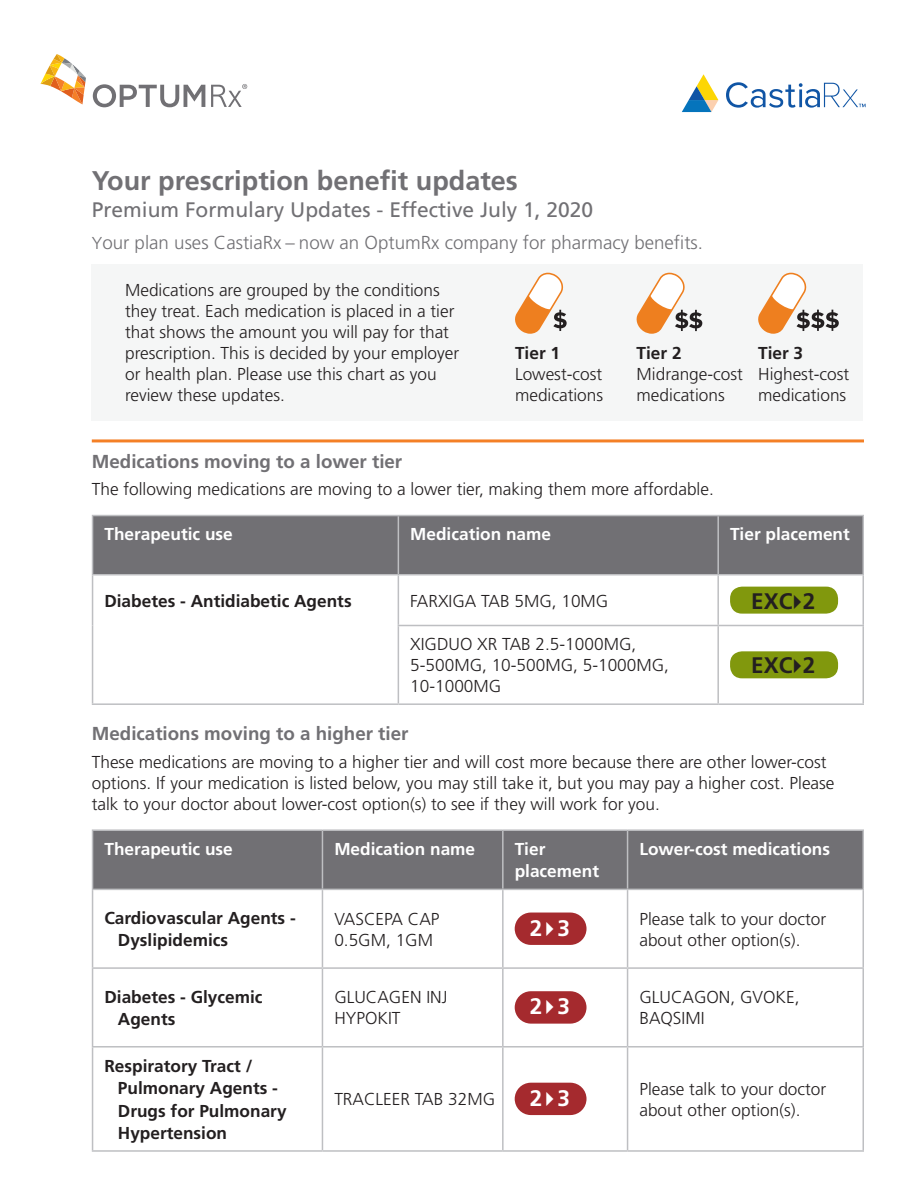
<style>
.page{position:relative;width:918px;height:1188px;background:#fff}
.page>*{position:absolute;margin:0;border:0;box-sizing:border-box;transform-origin:0 0}
.t1{font:700 27px "Frutiger LT Pro";color:#717074}
.t2{font:700 22.5px "Frutiger LT Pro";color:#231f20}
.t3{font:700 22.5px "Frutiger LT Pro";color:#fff}
.t4{font:21px "Frutiger LT Pro";color:#717074}
.t5{font:300 18.75px "Frutiger LT Pro";color:#717074}
.t6{font:700 18.75px "Frutiger LT Pro";color:#717074}
.t7{font:300 17.25px/21px "Frutiger LT Pro";color:#231f20}
.t8{font:700 17.25px/22.5px "Frutiger LT Pro";color:#231f20}
.t9{font:700 17.25px/22.5px "Frutiger LT Pro";color:#fff}
.s1{font-size:17.25px}
</style>
<div class="page">
<div style="left:92px;top:264px;width:771px;height:157px;background:#f5f6f6"></div>
<svg style="left:515px;top:273px;width:52px;height:61px"></svg>
<svg style="left:636px;top:273px;width:66px;height:61px"></svg>
<svg style="left:758px;top:273px;width:81px;height:61px"></svg>
<hr style="left:92px;top:439px;width:772px;height:3px;background:#f48026">
<div style="left:93px;top:516px;width:769px;height:58px;background:#717074"></div>
<hr style="left:92px;top:575px;width:1px;height:51px;background:#bebfc2">
<hr style="left:398px;top:575px;width:1px;height:50px;background:#bebfc2">
<hr style="left:717px;top:575px;width:2px;height:50px;background:#bebfc2">
<hr style="left:862px;top:575px;width:2px;height:50px;background:#bebfc2">
<hr style="left:92px;top:625px;width:1px;height:78px;background:#bebfc2">
<hr style="left:398px;top:625px;width:320px;height:1px;background:#bebfc2">
<hr style="left:398px;top:626px;width:1px;height:77px;background:#bebfc2">
<hr style="left:718px;top:625px;width:146px;height:1px;background:#bebfc2">
<hr style="left:717px;top:626px;width:2px;height:77px;background:#bebfc2">
<hr style="left:862px;top:626px;width:2px;height:77px;background:#bebfc2">
<hr style="left:398px;top:703px;width:320px;height:2px;background:#bebfc2">
<hr style="left:718px;top:703px;width:146px;height:2px;background:#bebfc2">
<hr style="left:92px;top:515px;width:306px;height:1px;background:#bebfc2">
<hr style="left:92px;top:516px;width:1px;height:58px;background:#bebfc2">
<hr style="left:398px;top:515px;width:320px;height:1px;background:#bebfc2">
<hr style="left:398px;top:516px;width:1px;height:58px;background:#bebfc2">
<hr style="left:718px;top:515px;width:146px;height:1px;background:#bebfc2">
<hr style="left:717px;top:516px;width:2px;height:58px;background:#bebfc2">
<hr style="left:862px;top:516px;width:2px;height:58px;background:#bebfc2">
<hr style="left:92px;top:574px;width:306px;height:1px;background:#bebfc2">
<hr style="left:398px;top:574px;width:320px;height:1px;background:#bebfc2">
<hr style="left:718px;top:574px;width:146px;height:1px;background:#bebfc2">
<hr style="left:92px;top:703px;width:306px;height:2px;background:#bebfc2">
<div style="left:730px;top:587px;width:108px;height:27px;background:#81980d;border-radius:12px"></div>
<div style="left:730px;top:651px;width:108px;height:27px;background:#81980d;border-radius:12px"></div>
<div style="left:93px;top:831px;width:769px;height:58px;background:#717074"></div>
<hr style="left:92px;top:890px;width:1px;height:77px;background:#bebfc2">
<hr style="left:322px;top:890px;width:1px;height:77px;background:#bebfc2">
<hr style="left:502px;top:890px;width:2px;height:77px;background:#bebfc2">
<hr style="left:627px;top:890px;width:1px;height:77px;background:#bebfc2">
<hr style="left:862px;top:890px;width:2px;height:77px;background:#bebfc2">
<hr style="left:92px;top:969px;width:1px;height:77px;background:#bebfc2">
<hr style="left:322px;top:967px;width:181px;height:2px;background:#bebfc2">
<hr style="left:322px;top:969px;width:1px;height:77px;background:#bebfc2">
<hr style="left:503px;top:967px;width:125px;height:2px;background:#bebfc2">
<hr style="left:502px;top:969px;width:2px;height:77px;background:#bebfc2">
<hr style="left:628px;top:967px;width:236px;height:2px;background:#bebfc2">
<hr style="left:627px;top:969px;width:1px;height:77px;background:#bebfc2">
<hr style="left:862px;top:969px;width:2px;height:77px;background:#bebfc2">
<hr style="left:322px;top:1046px;width:181px;height:2px;background:#bebfc2">
<hr style="left:503px;top:1046px;width:125px;height:2px;background:#bebfc2">
<hr style="left:502px;top:1048px;width:2px;height:102px;background:#bebfc2">
<hr style="left:628px;top:1046px;width:236px;height:2px;background:#bebfc2">
<hr style="left:627px;top:1048px;width:1px;height:102px;background:#bebfc2">
<hr style="left:862px;top:1048px;width:2px;height:102px;background:#bebfc2">
<hr style="left:322px;top:1150px;width:181px;height:2px;background:#bebfc2">
<hr style="left:503px;top:1150px;width:125px;height:2px;background:#bebfc2">
<hr style="left:628px;top:1150px;width:236px;height:2px;background:#bebfc2">
<hr style="left:92px;top:829px;width:230px;height:2px;background:#bebfc2">
<hr style="left:92px;top:831px;width:1px;height:58px;background:#bebfc2">
<hr style="left:322px;top:829px;width:181px;height:2px;background:#bebfc2">
<hr style="left:322px;top:831px;width:1px;height:58px;background:#bebfc2">
<hr style="left:503px;top:829px;width:125px;height:2px;background:#bebfc2">
<hr style="left:502px;top:831px;width:2px;height:58px;background:#bebfc2">
<hr style="left:628px;top:829px;width:236px;height:2px;background:#bebfc2">
<hr style="left:627px;top:831px;width:1px;height:58px;background:#bebfc2">
<hr style="left:862px;top:831px;width:2px;height:58px;background:#bebfc2">
<hr style="left:92px;top:889px;width:230px;height:1px;background:#bebfc2">
<hr style="left:322px;top:889px;width:181px;height:1px;background:#bebfc2">
<hr style="left:503px;top:889px;width:125px;height:1px;background:#bebfc2">
<hr style="left:628px;top:889px;width:236px;height:1px;background:#bebfc2">
<hr style="left:92px;top:1046px;width:230px;height:2px;background:#bebfc2">
<hr style="left:92px;top:1048px;width:1px;height:102px;background:#bebfc2">
<hr style="left:322px;top:1048px;width:1px;height:102px;background:#bebfc2">
<hr style="left:92px;top:967px;width:230px;height:2px;background:#bebfc2">
<hr style="left:92px;top:1150px;width:230px;height:2px;background:#bebfc2">
<div style="left:515px;top:913px;width:72px;height:32px;background:#a52a2e;border-radius:16px"></div>
<div style="left:515px;top:991px;width:72px;height:33px;background:#a52a2e;border-radius:16px"></div>
<div style="left:515px;top:1083px;width:72px;height:32px;background:#a52a2e;border-radius:16px"></div>
<svg style="left:41px;top:54px;width:45px;height:50px"></svg>
<svg style="left:93px;top:84px;width:112px;height:23px"></svg>
<svg style="left:211px;top:84px;width:36px;height:23px"></svg>
<svg style="left:726px;top:82px;width:140px;height:26px"></svg>
<svg style="left:682px;top:74px;width:36px;height:38px"></svg>
<h1 class="t1" style="left:92px;top:165px;width:428px">Your prescription benefit updates</h1>
<p class="t4" style="left:92px;top:197px;width:503px">Premium Formulary Updates - Effective July 1, 2020</p>
<p class="t5" style="left:92px;top:231px;width:613px"><span class="s1">Y</span>our plan uses CastiaRx – now an OptumRx company for pharmacy benefits.</p>
<p class="t7" style="left:125px;top:280px;width:336px">Medications are grouped by the conditions they treat. Each medication is placed in a tier that shows the amount you will pay for that prescription. This is decided by your employer or health plan. Please use this chart as you review these updates.</p>
<p class="t8" style="left:515px;top:342px;width:47px">Tier 1</p>
<p class="t7" style="left:515px;top:364px;width:90px">Lowest-cost medications</p>
<p class="t8" style="left:637px;top:342px;width:47px">Tier 2</p>
<p class="t7" style="left:637px;top:364px;width:108px">Midrange-cost medications</p>
<p class="t8" style="left:758px;top:342px;width:47px">Tier 3</p>
<p class="t7" style="left:758px;top:364px;width:93px">Highest-cost medications</p>
<p class="t6" style="left:92px;top:450px;width:312px">Medications moving to a lower tier</p>
<p class="t7" style="left:92px;top:479px;width:624px">The following medications are moving to a lower tier, making them more affordable.</p>
<p class="t9" style="left:104px;top:523px;width:130px">Therapeutic use</p>
<p class="t9" style="left:410px;top:523px;width:142px">Medication name</p>
<p class="t9" style="left:730px;top:523px;width:121px">Tier placement</p>
<p class="t8" style="left:104px;top:589px;width:249px">Diabetes - Antidiabetic Agents</p>
<p class="t7" style="left:410px;top:590px;width:200px">FARXIGA TAB 5MG, 10MG</p>
<h2 class="t2" style="left:751px;top:587px;width:66px">EXC 2</h2>
<p class="t7" style="left:410px;top:634px;width:260px">XIGDUO XR TAB 2.5-1000MG,<br>5-500MG, 10-500MG, 5-1000MG,<br>10-1000MG</p>
<h2 class="t2" style="left:751px;top:652px;width:66px">EXC 2</h2>
<p class="t6" style="left:92px;top:723px;width:318px">Medications moving to a higher tier</p>
<p class="t7" style="left:92px;top:752px;width:744px">These medications are moving to a higher tier and will cost more because there are other lower-cost options. If your medication is listed below, you may still take it, but you may pay a higher cost. Please talk to your doctor about lower-cost option(s) to see if they will work for you.</p>
<p class="t9" style="left:104px;top:838px;width:130px">Therapeutic use</p>
<p class="t9" style="left:334px;top:838px;width:142px">Medication name</p>
<p class="t9" style="left:515px;top:838px;width:86px">Tier placement</p>
<p class="t9" style="left:639px;top:838px;width:192px">Lower-cost medications</p>
<p class="t8" style="left:118px;top:907px;width:179px;text-indent:-14px">Cardiovascular Agents -<br>Dyslipidemics</p>
<p class="t7" style="left:334px;top:908px;width:107px">VASCEPA CAP<br>0.5GM, 1GM</p>
<h2 class="t3" style="left:530px;top:914px;width:42px">2 3</h2>
<p class="t7" style="left:639px;top:908px;width:188px">Please talk to your doctor about other option(s).</p>
<p class="t8" style="left:118px;top:985px;width:146px;text-indent:-14px">Diabetes - Glycemic<br>Agents</p>
<p class="t7" style="left:334px;top:987px;width:115px">GLUCAGEN INJ<br>HYPOKIT</p>
<h2 class="t3" style="left:530px;top:993px;width:42px">2 3</h2>
<p class="t7" style="left:639px;top:987px;width:162px">GLUCAGON, GVOKE,<br>BAQSIMI</p>
<p class="t8" style="left:118px;top:1054px;width:170px;text-indent:-14px">Respiratory Tract /<br>Pulmonary Agents -<br>Drugs for Pulmonary<br>Hypertension</p>
<p class="t7" style="left:334px;top:1089px;width:162px">TRACLEER TAB 32MG</p>
<h2 class="t3" style="left:530px;top:1085px;width:42px">2 3</h2>
<p class="t7" style="left:639px;top:1078px;width:188px">Please talk to your doctor about other option(s).</p>
</div>
